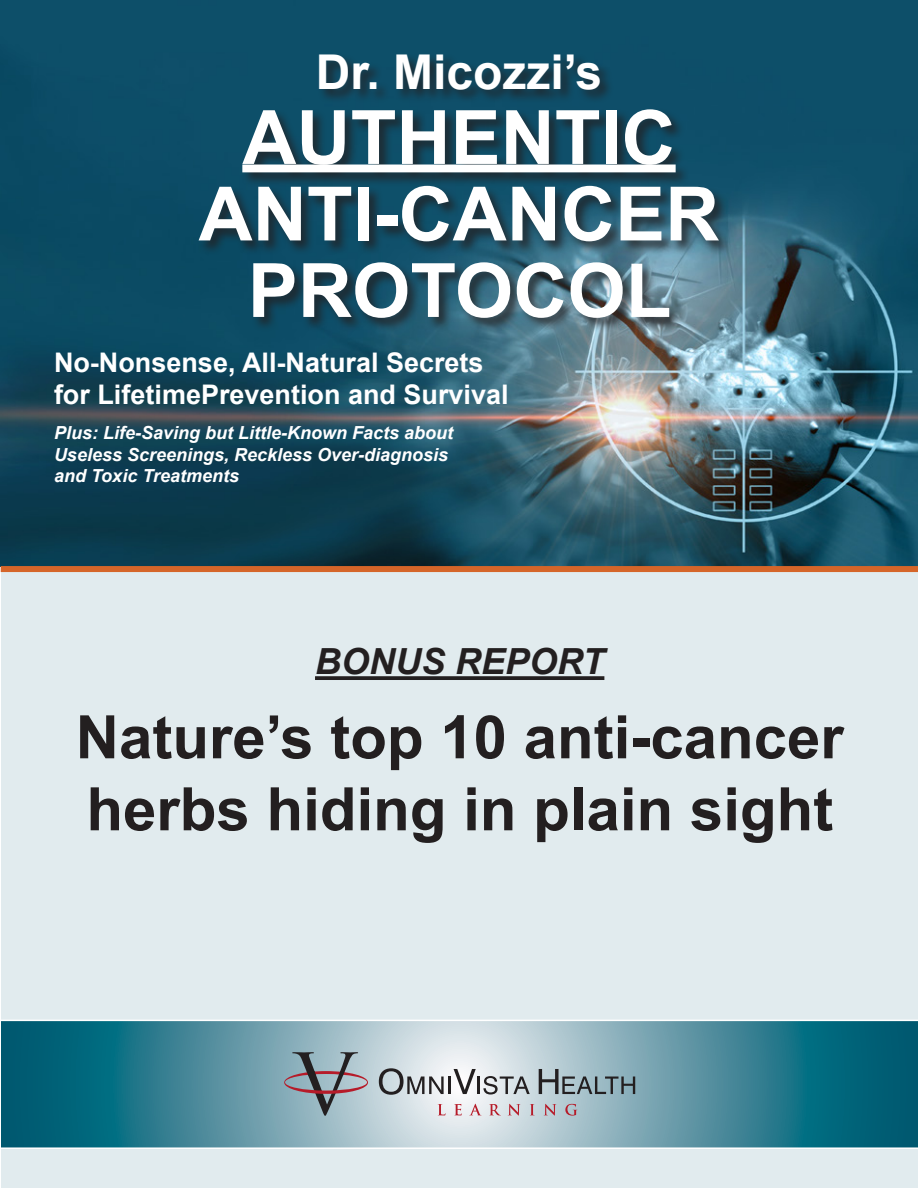
<style>
.page{position:relative;width:918px;height:1188px;background:#fff}
.page>*{position:absolute;margin:0;border:0;box-sizing:border-box;transform-origin:0 0}
.t1{font:700 75px/76.5px "Arial";color:#fff;text-align:center}
.title_page_head{font:700 60px/72px "Arial";color:#231f20}
.t2{font:700 48px "Arial";color:#fff}
.title_page_subhead{font:italic 700 36px "Arial";color:#231f20}
.t3{font:700 27px/32.4px "Arial";color:#fff}
.t4{font:italic 700 18px/21.6px "Arial";color:#fff}
</style>
<div class="page">
<div style="left:1px;top:566px;width:917px;height:622px;background:#e1ebee"></div>
<svg style="left:1px;top:1021px;width:917px;height:126px;background:#5995a4"></svg>
<svg style="left:284px;top:1052px;width:84px;height:64px;background:#909ca5"></svg>
<svg style="left:438px;top:1104px;width:8px;height:11px"></svg>
<svg style="left:454px;top:1104px;width:8px;height:11px"></svg>
<svg style="left:469px;top:1104px;width:13px;height:11px"></svg>
<svg style="left:489px;top:1104px;width:12px;height:11px"></svg>
<svg style="left:508px;top:1104px;width:12px;height:12px"></svg>
<svg style="left:530px;top:1104px;width:5px;height:11px"></svg>
<svg style="left:544px;top:1104px;width:12px;height:12px"></svg>
<svg style="left:565px;top:1104px;width:12px;height:12px"></svg>
<svg style="left:379px;top:1068px;width:65px;height:27px"></svg>
<hr style="left:448px;top:1077px;width:3px;height:17px;background:#231f20">
<svg style="left:454px;top:1069px;width:22px;height:25px"></svg>
<hr style="left:477px;top:1077px;width:3px;height:17px;background:#231f20">
<svg style="left:483px;top:1076px;width:47px;height:19px"></svg>
<svg style="left:539px;top:1069px;width:96px;height:25px;background:#82969d"></svg>
<img style="left:1px;top:0;width:917px;height:566px">
<div style="left:198px;top:53px;width:535px;height:280px;background:#231f20;opacity:.75"></div>
<div style="left:242px;top:165px;width:434px;height:7px;background:#fff"></div>
<hr style="left:1px;top:1147px;width:917px;height:2px;background:#fff">
<hr style="left:1px;top:1020px;width:917px;height:1px;background:#fff">
<div style="left:1px;top:566px;width:917px;height:6px;background:#d56529"></div>
<svg style="left:315px;top:676px;width:289px;height:4px"></svg>
<h3 class="t2" style="left:316px;top:40px;width:288px">Dr. Micozzi’s</h3>
<h1 class="t1" style="left:199px;top:102px;width:522px">AUTHENTIC<br>ANTI-CANCER<br>PROTOCOL</h1>
<h3 class="t3" style="left:54px;top:347px;width:456px">No-Nonsense, All-Natural Secrets for LifetimePrevention and Survival</h3>
<p class="t4" style="left:54px;top:423px;width:401px">Plus: Life-Saving but Little-Known Facts about<br>Useless Screenings, Reckless Over-diagnosis and Toxic Treatments</p>
<p class="title_page_subhead" style="left:315px;top:638px;width:291px">BONUS REPORT</p>
<p class="title_page_head" style="left:76px;top:703px;width:770px">Nature’s top 10 anti-cancer herbs hiding in plain sight</p>
</div>
